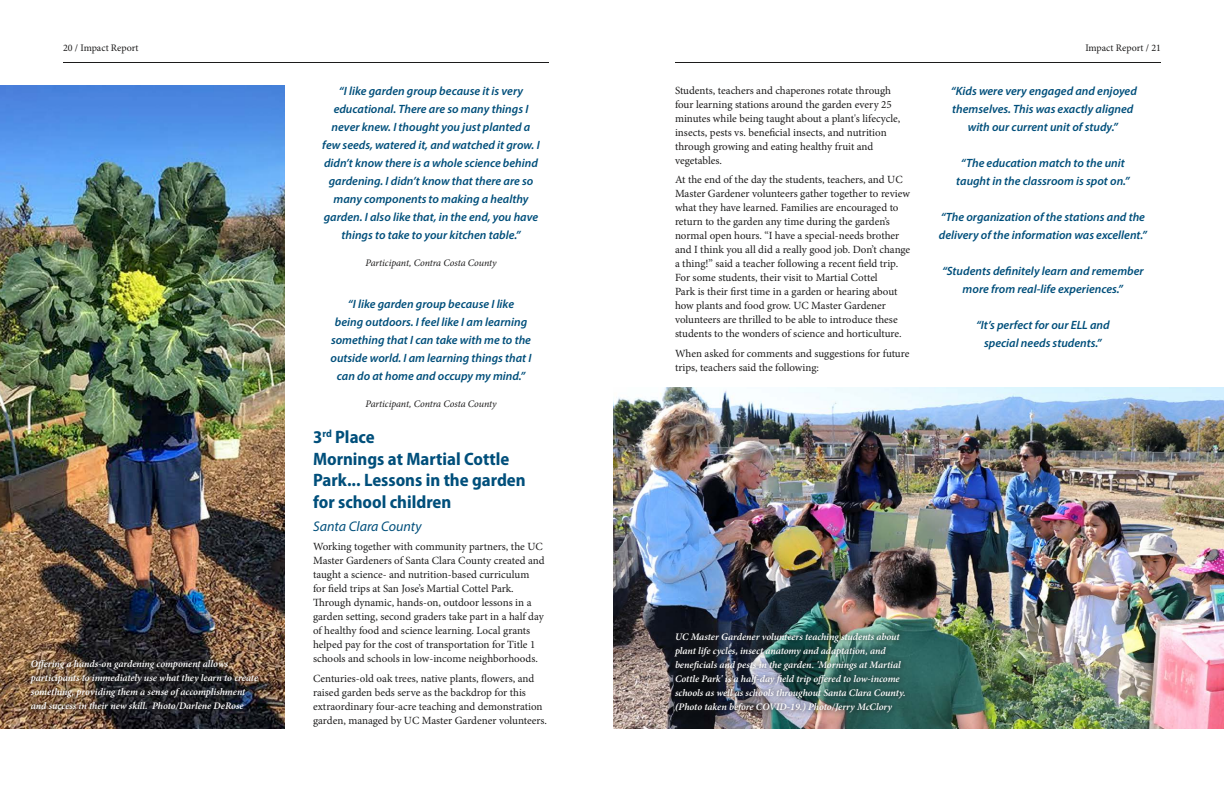
<style>
.page{position:relative;width:1224px;height:792px;background:#fff}
.page>*{position:absolute;margin:0;border:0;box-sizing:border-box;transform-origin:0 0}
.Header_2_sentence_ca{font:700 semi-condensed 18px/21.6px "Myriad Pro";color:#004f7b}
.Header_3_italic_no_s{font:italic 14px "Myriad Pro";color:#004f7b}
.Quote_inline_blue_sp{font:italic 600 12px/18px "Myriad Pro";color:#004f7b;text-align:center}
.Quote_inline_blue{font:italic 600 12px/18px "Myriad Pro";color:#004f7b;text-align:center}
.Paragraph_1{font:11px/14px "Minion Pro";color:#1c1b1b}
.t1{font:italic 600 10px/14px "Minion Pro";letter-spacing:-.005em;color:#fff}
.Quotee_-_black{font:italic 10px "Minion Pro";letter-spacing:-.01em;color:#1c1b1b}
.t2{font:10px "Minion Pro";color:#1c1b1b}
</style>
<div class="page">
<hr style="left:63px;top:62px;width:486px;height:1px;background:#1c1b1b">
<hr style="left:675px;top:62px;width:486px;height:1px;background:#1c1b1b">
<img style="left:0;top:86px;width:285px;height:643px">
<div style="left:24px;top:653px;width:240px;height:63px;background:#1c1b1b;opacity:.75"></div>
<img style="left:613px;top:387px;width:611px;height:342px">
<div style="left:668px;top:626px;width:243px;height:92px;background:#1c1b1b;opacity:.75"></div>
<p class="t2" style="left:63px;top:41px;width:77px">20 / Impact Report</p>
<p class="t2" style="left:1085px;top:41px;width:77px">Impact Report / 21</p>
<p class="Quote_inline_blue_sp" style="left:322px;top:81px;width:219px">“I like garden group because it is very educational. There are so many things I never knew. I thought you just planted a few seeds, watered it, and watched it grow. I didn’t know there is a whole science behind gardening. I didn’t know that there are so many components to making a healthy garden. I also like that, in the end, you have things to take to your kitchen table.”</p>
<p class="Quotee_-_black" style="left:365px;top:256px;width:133px">Participant, Contra Costa County</p>
<p class="Quote_inline_blue_sp" style="left:331px;top:294px;width:203px">“I like garden group because I like<br>being outdoors. I feel like I am learning something that I can take with me to the outside world. I am learning things that I can do at home and occupy my mind.”</p>
<p class="Quotee_-_black" style="left:365px;top:397px;width:133px">Participant, Contra Costa County</p>
<h2 class="Header_2_sentence_ca" style="left:313px;top:426px;width:214px">3<sup>rd</sup> Place<br>Mornings at Martial Cottle<br>Park... Lessons in the garden for school children</h2>
<h2 class="Header_3_italic_no_s" style="left:313px;top:517px;width:110px">Santa Clara County</h2>
<p class="Paragraph_1" style="left:313px;top:540px;width:233px">Working together with community partners, the UC Master Gardeners of Santa Clara County created and taught a science- and nutrition-based curriculum for field trips at San Jose’s Martial Cottel Park.<br>Through dynamic, hands-on, outdoor lessons in a garden setting, second graders take part in a half day of healthy food and science learning. Local grants helped pay for the cost of transportation for Title 1 schools and schools in low-income neighborhoods.</p>
<p class="Paragraph_1" style="left:313px;top:672px;width:236px">Centuries-old oak trees, native plants, flowers, and raised garden beds serve as the backdrop for this extraordinary four-acre teaching and demonstration garden, managed by UC Master Gardener volunteers.</p>
<p class="Paragraph_1" style="left:675px;top:83px;width:227px">Students, teachers and chaperones rotate through four learning stations around the garden every 25 minutes while being taught about a plant's lifecycle, insects, pests vs. beneficial insects, and nutrition through growing and eating healthy fruit and vegetables.</p>
<p class="Paragraph_1" style="left:675px;top:173px;width:237px">At the end of the day the students, teachers, and UC Master Gardener volunteers gather together to review what they have learned. Families are encouraged to return to the garden any time during the garden’s normal open hours. “I have a special-needs brother and I think you all did a really good job. Don’t change a thing!” said a teacher following a recent field trip.<br>For some students, their visit to Martial Cottel<br>Park is their first time in a garden or hearing about how plants and food grow. UC Master Gardener volunteers are thrilled to be able to introduce these students to the wonders of science and horticulture.</p>
<p class="Paragraph_1" style="left:675px;top:347px;width:236px">When asked for comments and suggestions for future trips, teachers said the following:</p>
<p class="Quote_inline_blue" style="left:951px;top:81px;width:187px">“Kids were very engaged and enjoyed themselves. This was exactly aligned with our current unit of study.”</p>
<p class="Quote_inline_blue" style="left:956px;top:153px;width:175px">“The education match to the unit taught in the classroom is spot on.”</p>
<p class="Quote_inline_blue" style="left:939px;top:207px;width:209px;text-align:left">“The organization of the stations and the delivery of the information was excellent.”</p>
<p class="Quote_inline_blue" style="left:942px;top:261px;width:203px">“Students definitely learn and remember more from real-life experiences.”</p>
<p class="Quote_inline_blue" style="left:976px;top:315px;width:135px">“It’s perfect for our ELL and special needs students.”</p>
<p class="t1" style="left:675px;top:629px;width:232px">UC Master Gardener volunteers teaching students about plant life cycles, insect anatomy and adaptation, and beneficials and pests in the garden. 'Mornings at Martial Cottle Park' is a half-day field trip offered to low-income schools as well as schools throughout Santa Clara County. (Photo taken before COVID-19.) Photo/Jerry McClory</p>
<p class="t1" style="left:31px;top:657px;width:229px">Offering a hands-on gardening component allows participants to immediately use what they learn to create something, providing them a sense of accomplishment and success in their new skill. Photo/Darlene DeRose</p>
</div>
